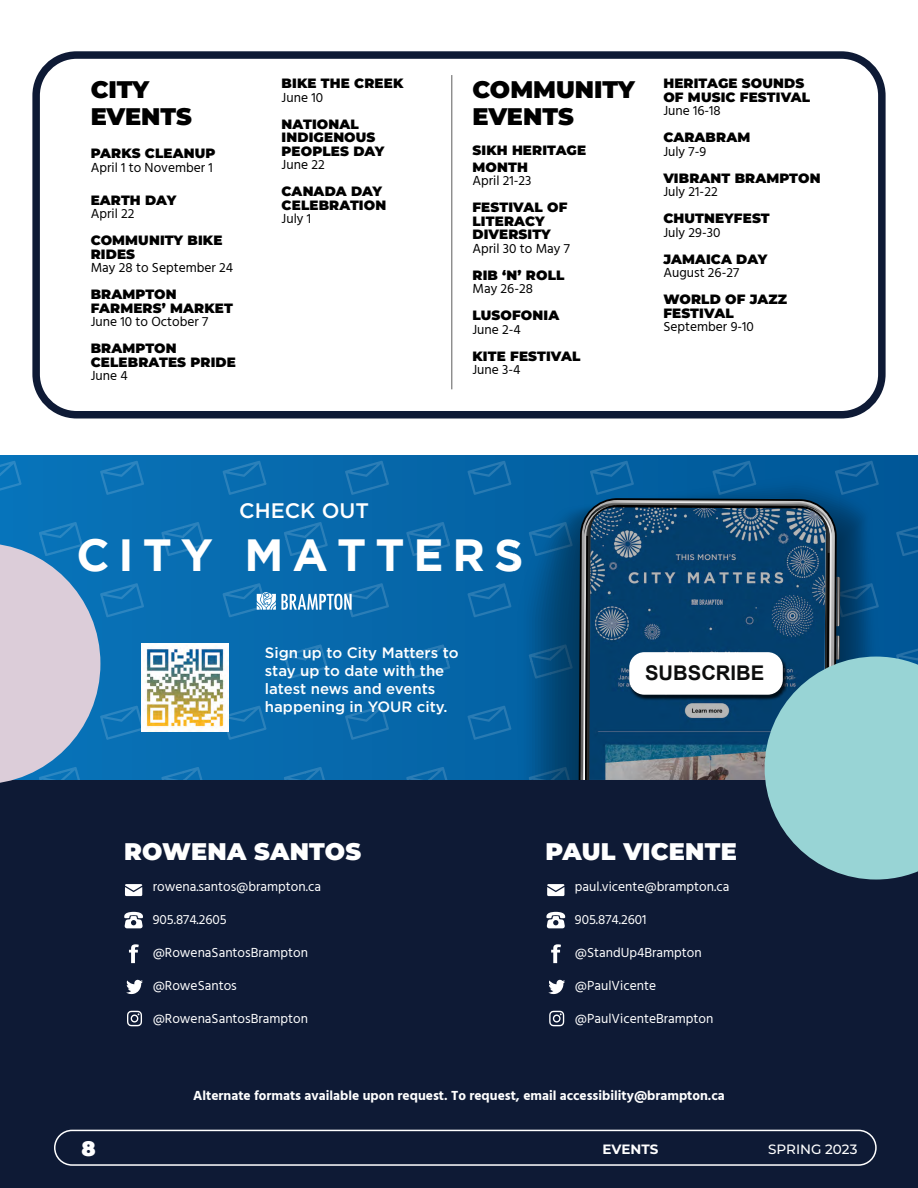
<style>
.page{position:relative;width:918px;height:1188px;background:#fff}
.page>*{position:absolute;margin:0;border:0;box-sizing:border-box;transform-origin:0 0}
.t1{font:700 45px "Gotham";letter-spacing:.2em;color:#fff}
.Sub_Heading_Black{font:900 24px/27px "Montserrat";color:#000}
.Sub_Heading_White{font:900 24px "Montserrat";letter-spacing:.01em;color:#fff}
.t2{font:500 21px "Gotham";color:#fff}
.t3{font:900 21px "Montserrat";color:#fff}
.t4{font:700 20.25px "Arial";color:#0d0e0e}
.t5{font:500 15px/18px "Gotham";color:#fff}
.Event_Title{font:900 13.5px/13.5px "Montserrat";letter-spacing:.01em;color:#000}
.Bodycopy_White{font:13.5px "Hind";color:#fff}
.BodyCopy{font:13.5px "Hind";color:#000}
.Bodycopy_White-2{font:700 13.5px "Hind";color:#fff}
.Events_body{font:13.5px "Hind";color:#000}
.t6{font:500 13.5px "Montserrat";color:#fff}
.BodyCopy-2{font:900 13.5px "Montserrat";color:#000}
.t7{font:700 13.5px "Montserrat";letter-spacing:-.005em;color:#fff}
</style>
<div class="page">
<div style="left:0;top:777px;width:918px;height:411px;background:#0e1a35"></div>
<div style="left:54px;top:1130px;width:823px;height:36px;border:2px solid #fff;border-radius:17px"></div>
<svg style="left:0;top:456px;width:918px;height:324px;background:#0664a4"></svg>
<svg style="left:835px;top:461px;width:44px;height:12px"></svg>
<svg style="left:712px;top:461px;width:44px;height:12px"></svg>
<svg style="left:590px;top:461px;width:44px;height:12px"></svg>
<svg style="left:468px;top:461px;width:43px;height:34px"></svg>
<svg style="left:468px;top:583px;width:43px;height:34px"></svg>
<svg style="left:468px;top:706px;width:43px;height:34px"></svg>
<svg style="left:345px;top:461px;width:44px;height:34px"></svg>
<svg style="left:406px;top:522px;width:44px;height:34px"></svg>
<svg style="left:406px;top:767px;width:41px;height:13px"></svg>
<svg style="left:406px;top:644px;width:44px;height:35px;background:#0d6aaa"></svg>
<svg style="left:345px;top:706px;width:44px;height:34px"></svg>
<svg style="left:223px;top:461px;width:44px;height:34px"></svg>
<svg style="left:284px;top:522px;width:44px;height:34px"></svg>
<svg style="left:284px;top:767px;width:41px;height:13px"></svg>
<svg style="left:284px;top:644px;width:44px;height:35px;background:#0f6eaf"></svg>
<svg style="left:223px;top:706px;width:44px;height:34px"></svg>
<svg style="left:100px;top:461px;width:44px;height:34px"></svg>
<svg style="left:161px;top:522px;width:44px;height:34px"></svg>
<svg style="left:161px;top:767px;width:42px;height:13px"></svg>
<svg style="left:0;top:461px;width:22px;height:34px"></svg>
<img style="left:144px;top:643px;width:85px;height:88px">
<svg style="left:223px;top:583px;width:166px;height:34px;background:#2d80b9"></svg>
<svg style="left:583px;top:501px;width:335px;height:379px"></svg>
<svg style="left:0;top:522px;width:144px;height:261px;background:#749fc6"></svg>
<svg style="left:547px;top:884px;width:17px;height:12px"></svg>
<svg style="left:546px;top:912px;width:19px;height:16px"></svg>
<svg style="left:551px;top:944px;width:10px;height:19px"></svg>
<svg style="left:548px;top:980px;width:17px;height:14px"></svg>
<svg style="left:549px;top:1011px;width:15px;height:15px"></svg>
<svg style="left:125px;top:884px;width:17px;height:12px"></svg>
<svg style="left:124px;top:912px;width:19px;height:16px"></svg>
<svg style="left:129px;top:944px;width:10px;height:19px"></svg>
<svg style="left:126px;top:980px;width:17px;height:14px"></svg>
<svg style="left:127px;top:1011px;width:15px;height:15px"></svg>
<div style="left:32px;top:51px;width:854px;height:368px;border:8px solid #0e1a35;border-radius:40px"></div>
<hr style="left:451px;top:75px;width:1px;height:314px;background:#000">
<h5 class="Sub_Heading_Black" style="left:91px;top:75px;width:103px">CITY<br>EVENTS</h5>
<h3 class="Event_Title" style="left:91px;top:146px;width:126px">PARKS CLEANUP</h3>
<p class="Events_body" style="left:91px;top:158px;width:124px">April 1 to November 1</p>
<h3 class="Event_Title" style="left:91px;top:192px;width:87px">EARTH DAY</h3>
<p class="Events_body" style="left:91px;top:205px;width:45px">April 22</p>
<h3 class="Event_Title" style="left:91px;top:233px;width:133px">COMMUNITY BIKE<br>RIDES</h3>
<p class="Events_body" style="left:91px;top:259px;width:144px">May 28 to September 24</p>
<h3 class="Event_Title" style="left:91px;top:287px;width:87px">BRAMPTON</h3>
<h3 class="Event_Title" style="left:91px;top:300px;width:144px">FARMERS’ MARKET</h3>
<p class="BodyCopy" style="left:91px;top:313px;width:119px">June 10 to October 7</p>
<h3 class="Event_Title" style="left:91px;top:341px;width:87px">BRAMPTON</h3>
<h3 class="Event_Title" style="left:91px;top:354px;width:147px">CELEBRATES PRIDE</h3>
<p class="BodyCopy" style="left:91px;top:367px;width:39px">June 4</p>
<h3 class="Event_Title" style="left:282px;top:76px;width:123px">BIKE THE CREEK</h3>
<p class="BodyCopy" style="left:282px;top:88px;width:43px">June 10</p>
<h3 class="Event_Title" style="left:282px;top:116px;width:79px">NATIONAL</h3>
<h3 class="Event_Title" style="left:282px;top:130px;width:95px">INDIGENOUS</h3>
<h3 class="Event_Title" style="left:282px;top:143px;width:104px">PEOPLES DAY</h3>
<p class="BodyCopy" style="left:282px;top:156px;width:45px">June 22</p>
<p class="BodyCopy-2" style="left:282px;top:181px;width:102px">CANADA DAY</p>
<h3 class="Event_Title" style="left:282px;top:197px;width:106px">CELEBRATION</h3>
<p class="BodyCopy" style="left:282px;top:210px;width:31px">July 1</p>
<h5 class="Sub_Heading_Black" style="left:472px;top:75px;width:164px">COMMUNITY<br>EVENTS</h5>
<h3 class="Event_Title" style="left:472px;top:141px;width:115px;line-height:16.5px">SIKH HERITAGE<br>MONTH</h3>
<p class="Events_body" style="left:472px;top:172px;width:61px">April 21-23</p>
<h3 class="Event_Title" style="left:472px;top:200px;width:96px">FESTIVAL OF</h3>
<h3 class="Event_Title" style="left:472px;top:213px;width:74px">LITERACY</h3>
<h3 class="Event_Title" style="left:472px;top:227px;width:80px">DIVERSITY</h3>
<p class="Events_body" style="left:472px;top:239px;width:99px">April 30 to May 7</p>
<h3 class="Event_Title" style="left:472px;top:267px;width:94px">RIB ‘N’ ROLL</h3>
<p class="Events_body" style="left:472px;top:280px;width:62px">May 26-28</p>
<h3 class="Event_Title" style="left:472px;top:308px;width:88px">LUSOFONIA</h3>
<p class="BodyCopy" style="left:472px;top:320px;width:50px">June 2-4</p>
<h3 class="Event_Title" style="left:472px;top:348px;width:109px">KITE FESTIVAL</h3>
<p class="BodyCopy" style="left:472px;top:361px;width:50px">June 3-4</p>
<h3 class="Event_Title" style="left:663px;top:76px;width:148px">HERITAGE SOUNDS<br>OF MUSIC FESTIVAL</h3>
<p class="BodyCopy" style="left:663px;top:102px;width:59px">June 16-18</p>
<h3 class="Event_Title" style="left:663px;top:130px;width:88px">CARABRAM</h3>
<p class="BodyCopy" style="left:663px;top:142px;width:44px">July 7-9</p>
<h3 class="Event_Title" style="left:663px;top:170px;width:159px">VIBRANT BRAMPTON</h3>
<p class="BodyCopy" style="left:663px;top:183px;width:56px">July 21-22</p>
<h3 class="Event_Title" style="left:663px;top:211px;width:108px">CHUTNEYFEST</h3>
<p class="BodyCopy" style="left:663px;top:223px;width:59px">July 29-30</p>
<h3 class="Event_Title" style="left:663px;top:251px;width:105px">JAMAICA DAY</h3>
<p class="BodyCopy" style="left:663px;top:264px;width:77px">August 26-27</p>
<h3 class="Event_Title" style="left:663px;top:292px;width:125px">WORLD OF JAZZ</h3>
<h3 class="Event_Title" style="left:663px;top:305px;width:72px">FESTIVAL</h3>
<p class="BodyCopy" style="left:663px;top:318px;width:92px">September 9-10</p>
<p class="t2" style="left:239px;top:499px;width:131px">CHECK OUT</p>
<p class="t1" style="left:76px;top:529px;width:448px">CITY MATTERS</p>
<p class="t5" style="left:265px;top:644px;width:195px">Sign up to City Matters to stay up to date with the latest news and events happening in YOUR city.</p>
<p class="t4" style="left:645px;top:660px;width:121px">SUBSCRIBE</p>
<h4 class="Sub_Heading_White" style="left:124px;top:834px;width:239px">ROWENA SANTOS</h4>
<h4 class="Sub_Heading_White" style="left:546px;top:834px;width:193px">PAUL VICENTE</h4>
<p class="Bodycopy_White" style="left:153px;top:877px;width:170px">rowena.santos@brampton.ca</p>
<p class="Bodycopy_White" style="left:153px;top:910px;width:76px">905.874.2605</p>
<p class="Bodycopy_White" style="left:153px;top:943px;width:157px">@RowenaSantosBrampton</p>
<p class="Bodycopy_White" style="left:153px;top:976px;width:86px">@RoweSantos</p>
<p class="Bodycopy_White" style="left:153px;top:1009px;width:157px">@RowenaSantosBrampton</p>
<p class="Bodycopy_White" style="left:575px;top:877px;width:156px">paul.vicente@brampton.ca</p>
<p class="Bodycopy_White" style="left:575px;top:910px;width:73px">905.874.2601</p>
<p class="Bodycopy_White" style="left:575px;top:943px;width:128px">@StandUp4Brampton</p>
<p class="Bodycopy_White" style="left:575px;top:976px;width:83px">@PaulVicente</p>
<p class="Bodycopy_White" style="left:575px;top:1009px;width:140px">@PaulVicenteBrampton</p>
<p class="Bodycopy_White-2" style="left:193px;top:1088px;width:533px">Alternate formats available upon request. To request, email accessibility@brampton.ca</p>
<h3 class="t3" style="left:74px;top:1131px;width:16px">8</h3>
<h3 class="t3" style="left:82px;top:1133px;width:16px">8</h3>
<p class="t7" style="left:603px;top:1139px;width:57px">EVENTS</p>
<p class="t6" style="left:768px;top:1139px;width:91px">SPRING 2023</p>
</div>
